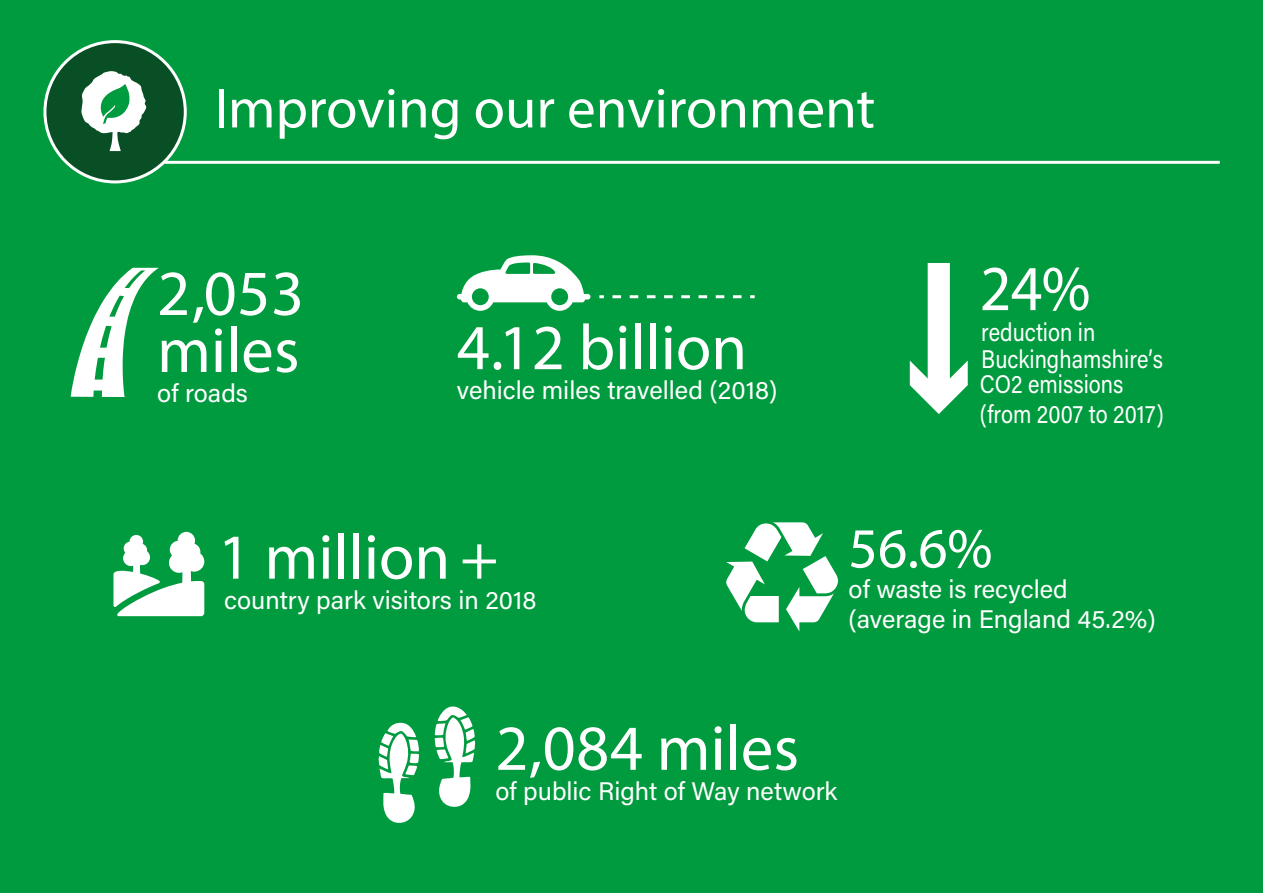
<style>
.page{position:relative;width:1263px;height:893px;background:#009b3e}
.page>*{position:absolute;margin:0;border:0;box-sizing:border-box;transform-origin:0 0}
.t1{font:600 64.5px/57px "Acumin Pro";color:#fff}
.t2{font:600 64.5px "Acumin Pro";color:#fff;scale:.96 1}
.t3{font:600 57px "Acumin Pro";color:#fff}
.t4{font:25.5px/30px "Acumin Pro";color:#fff}
.t5{font:25.5px/26px "Acumin Pro";color:#fff;scale:.85 1}
</style>
<div class="page">
<div style="left:45px;top:42px;width:140px;height:140px;background:#094f25;border-radius:50%"></div>
<div style="left:43px;top:40px;width:144px;height:143px;border:3px solid #fff;border-radius:50%"></div>
<svg style="left:81px;top:71px;width:65px;height:80px"></svg>
<svg style="left:71px;top:268px;width:88px;height:129px"></svg>
<svg style="left:113px;top:532px;width:91px;height:84px"></svg>
<svg style="left:378px;top:722px;width:41px;height:101px"></svg>
<svg style="left:435px;top:706px;width:41px;height:101px"></svg>
<div style="left:928px;top:263px;width:22px;height:131px;background:#fff"></div>
<svg style="left:910px;top:361px;width:58px;height:53px"></svg>
<svg style="left:726px;top:522px;width:112px;height:109px"></svg>
<svg style="left:457px;top:255px;width:133px;height:56px"></svg>
<svg style="left:599px;top:295px;width:5px;height:3px"></svg>
<svg style="left:612px;top:295px;width:143px;height:3px"></svg>
<hr style="left:165px;top:161px;width:1055px;height:3px;background:#fff">
<p class="t3" style="left:215px;top:73px;width:662px">Improving our environment</p>
<p class="t1" style="left:157px;top:264px;width:148px">2,053 miles</p>
<p class="t4" style="left:157px;top:377px;width:92px">of roads</p>
<p class="t1" style="left:457px;top:318px;width:292px">4.12 billion</p>
<p class="t4" style="left:457px;top:374px;width:322px">vehicle miles travelled (2018)</p>
<p class="t2" style="left:980px;top:249px;width:117px">24%</p>
<p class="t5" style="left:980px;top:319px;width:217px">reduction in<br>Buckinghamshire’s<br>CO2 emissions</p>
<p class="t5" style="left:980px;top:400px;width:218px">(from 2007 to 2017)</p>
<p class="t1" style="left:218px;top:527px;width:282px">1 million +</p>
<p class="t4" style="left:224px;top:584px;width:314px">country park visitors in 2018</p>
<p class="t3" style="left:848px;top:513px;width:145px">56.6%</p>
<p class="t4" style="left:848px;top:573px;width:309px">of waste is recycled (average in England 45.2%)</p>
<p class="t1" style="left:495px;top:719px;width:305px">2,084 miles</p>
<p class="t4" style="left:495px;top:775px;width:344px">of public Right of Way network</p>
</div>
